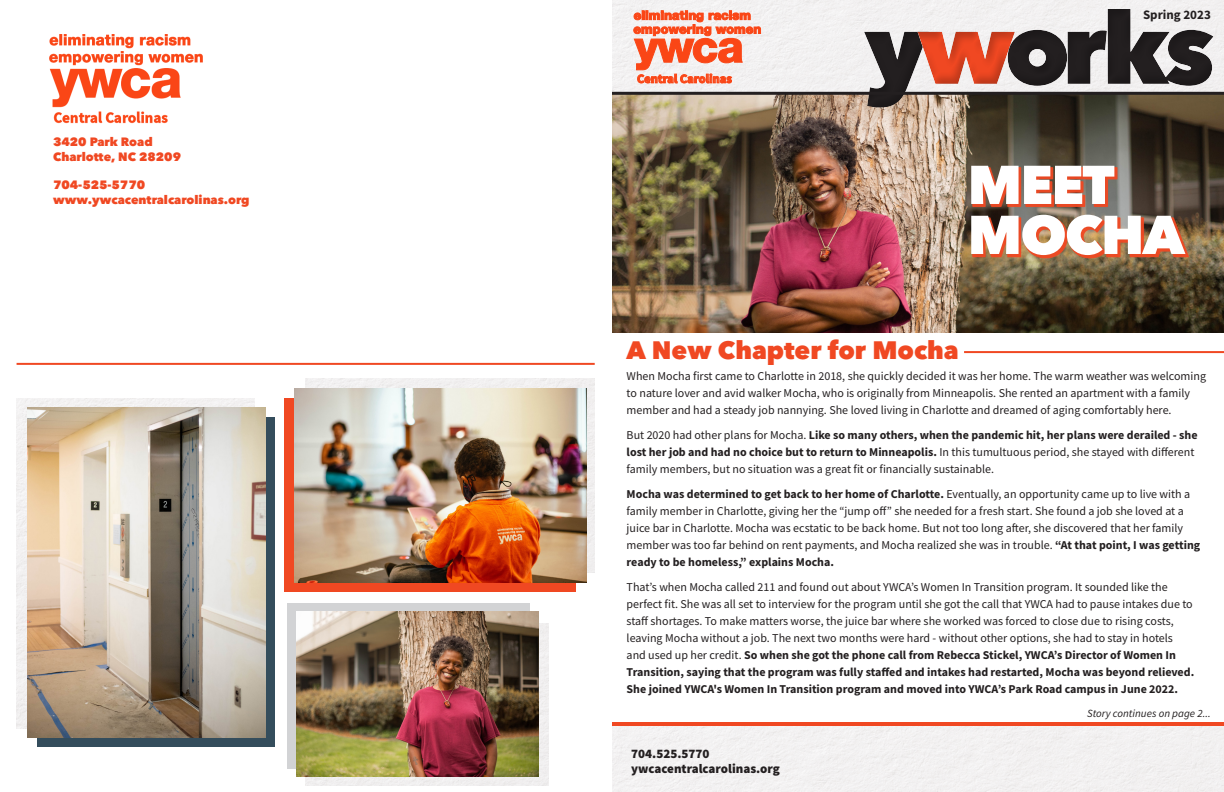
<style>
.page{position:relative;width:1224px;height:792px;background:#fff}
.page>*{position:absolute;margin:0;border:0;box-sizing:border-box;transform-origin:0 0}
.t1{font:800 54px "Avenir Next W1 G";letter-spacing:-.03em;color:#fff}
.t2{font:800 25px "Avenir Next W1 G";color:#f04822}
.t3{font:900 13px "Source Sans Pro";color:#231f20}
.t4{font:700 13px "Source Sans Pro";color:#231f20}
.t5{font:700 12.5px "Source Sans Pro";color:#fa4616}
.t6{font:12px/17px "Source Sans Pro";color:#231f20}
.t7{font:700 12px/17px "Source Sans Pro";color:#231f20}
.t8{font:800 12px "Avenir Next W1 G";color:#f04822}
.t9{font:italic 11px "Source Sans Pro";color:#231f20}
.s1{font-weight:700}
.s2{font-weight:400}
</style>
<div class="page">
<div style="left:612px;top:0;width:612px;height:92px;background:#f2f1f1"></div>
<img style="left:612px;top:95px;width:612px;height:238px">
<div style="left:973px;top:167px;width:216px;height:92px;background:#f04822;opacity:.95"></div>
<div style="left:855px;top:0;width:368px;height:121px;background:#231f20;opacity:.25"></div>
<svg style="left:633px;top:11px;width:128px;height:72px"></svg>
<hr style="left:612px;top:92px;width:612px;height:3px;background:#231f20">
<div style="left:17px;top:399px;width:237px;height:330px;background:#f2f1f1"></div>
<div style="left:305px;top:624px;width:243px;height:162px;background:#f0eeef"></div>
<div style="left:306px;top:379px;width:289px;height:194px;background:#f1eff0"></div>
<div style="left:287px;top:603px;width:243px;height:165px;background:#d2d3d5"></div>
<div style="left:37px;top:417px;width:238px;height:330px;background:#344d5c"></div>
<hr style="left:17px;top:363px;width:578px;height:2px;background:#f04822">
<img style="left:49px;top:35px;width:154px;height:89px">
<hr style="left:964px;top:351px;width:260px;height:2px;background:#f04822">
<hr style="left:612px;top:722px;width:612px;height:4px;background:#f04822">
<div style="left:285px;top:399px;width:291px;height:193px;background:#f04822"></div>
<img style="left:295px;top:388px;width:291px;height:195px">
<img style="left:296px;top:612px;width:243px;height:164px">
<img style="left:27px;top:408px;width:238px;height:329px">
<p class="t8" style="left:53px;top:132px;width:101px">3420 Park Road</p>
<p class="t8" style="left:53px;top:147px;width:129px">Charlotte, NC 28209</p>
<p class="t8" style="left:53px;top:176px;width:94px">704-525-5770</p>
<p class="t8" style="left:53px;top:190px;width:198px">www.ywcacentralcarolinas.org</p>
<p class="t5" style="left:637px;top:70px;width:96px">Central Carolinas</p>
<p class="t4" style="left:1143px;top:6px;width:69px">Spring 2023</p>
<p class="t1" style="left:968px;top:142px;width:149px">MEET</p>
<p class="t1" style="left:968px;top:192px;width:218px">MOCHA</p>
<p class="t2" style="left:627px;top:330px;width:334px">A New Chapter for Mocha</p>
<p class="t6" style="left:627px;top:368px;width:581px">When Mocha first came to Charlotte in 2018, she quickly decided it was her home. The warm weather was welcoming to nature lover and avid walker Mocha, who is originally from Minneapolis. She rented an apartment with a family member and had a steady job nannying. She loved living in Charlotte and dreamed of aging comfortably here.</p>
<p class="t6" style="left:627px;top:427px;width:573px">But 2020 had other plans for Mocha. <span class="s1">Like so many others, when the pandemic hit, her plans were derailed - she lost her job and had no choice but to return to Minneapolis.</span> In this tumultuous period, she stayed with different family members, but no situation was a great fit or financially sustainable.</p>
<p class="t6" style="left:627px;top:486px;width:575px"><span class="s1">Mocha was determined to get back to her home of Charlotte.</span> Eventually, an opportunity came up to live with a family member in Charlotte, giving her the “jump off” she needed for a fresh start. She found a job she loved at a juice bar in Charlotte. Mocha was ecstatic to be back home. But not too long after, she discovered that her family member was too far behind on rent payments, and Mocha realized she was in trouble. <span class="s1">“At that point, I was getting ready to be homeless,” explains Mocha.</span></p>
<p class="t6" style="left:627px;top:579px;width:568px">That’s when Mocha called 211 and found out about YWCA’s Women In Transition program. It sounded like the perfect fit. She was all set to interview for the program until she got the call that YWCA had to pause intakes due to staff shortages. To make matters worse, the juice bar where she worked was forced to close due to rising costs,</p>
<p class="t7" style="left:627px;top:630px;width:569px"><span class="s2">leaving Mocha without a job. The next two months were hard - without other options, she had to stay in hotels and used up her credit.</span> So when she got the phone call from Rebecca Stickel, YWCA’s Director of Women In Transition, saying that the program was fully staffed and intakes had restarted, Mocha was beyond relieved.<br>She joined YWCA's Women In Transition program and moved into YWCA’s Park Road campus in June 2022.</p>
<p class="t9" style="left:1087px;top:706px;width:125px">Story continues on page 2...</p>
<p class="t3" style="left:631px;top:744px;width:80px">704.525.5770</p>
<p class="t3" style="left:631px;top:760px;width:150px">ywcacentralcarolinas.org</p>
</div>
